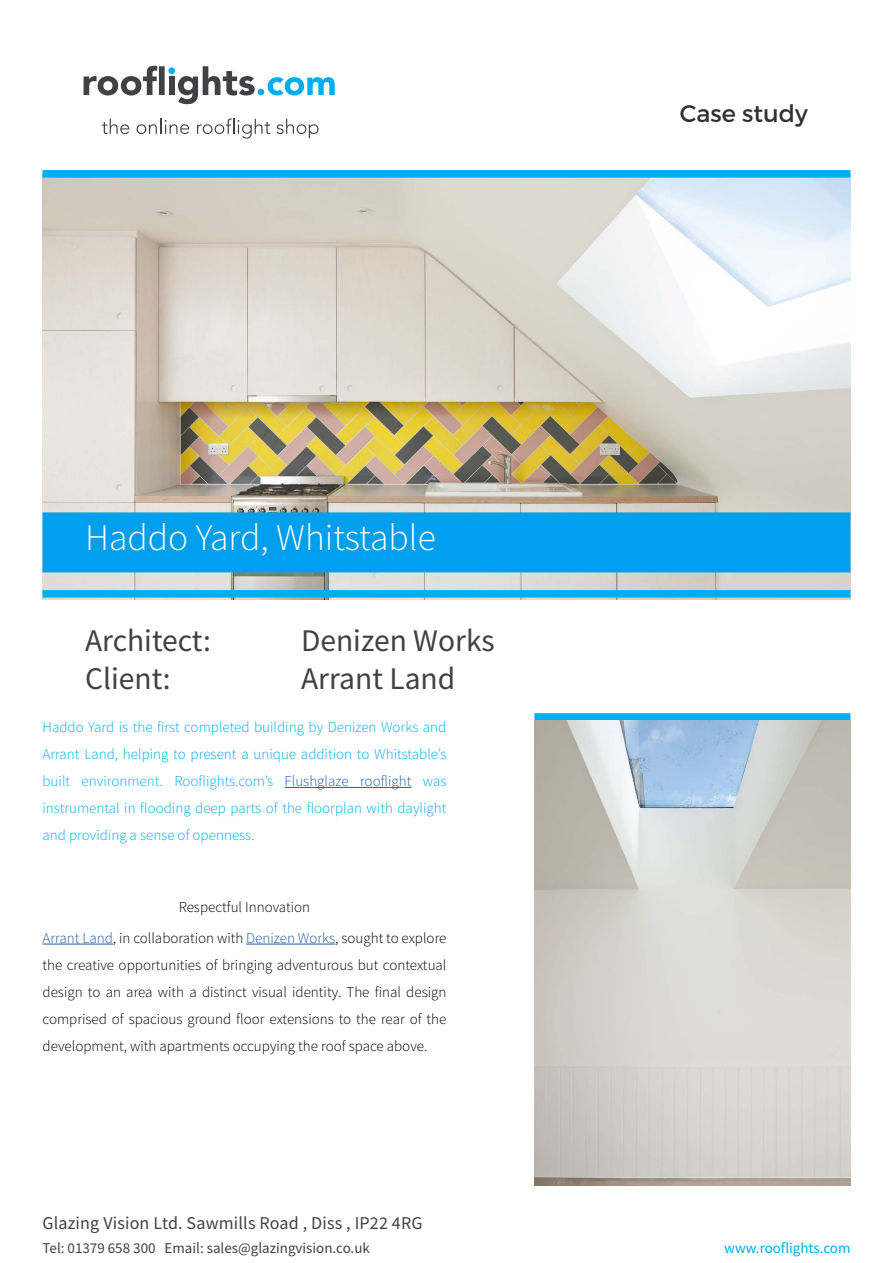
<style>
.page{position:relative;width:893px;height:1263px;background:#fff}
.page>*{position:absolute;margin:0;border:0;box-sizing:border-box;transform-origin:0 0}
.t1{font:300 37.5px "Source Sans Pro";color:#fff}
.t2{font:31.5px "Source Sans Pro";color:#414042}
.t3{font:24px "Montserrat";color:#323132}
.t4{font:18px "Source Sans Pro";letter-spacing:.01em;color:#414042}
.t5{font:300 15px/27px "Source Sans Pro";color:#000;text-align:justify}
.t6{font:300 15px/27px "Source Sans Pro";color:#00aeef;text-align:justify}
.t7{font:15px "Source Sans Pro";color:#414042}
.t8{font:15px "Source Sans Pro";color:#00aeef}
.s1{color:#215e9e}
</style>
<div class="page">
<hr style="left:285px;top:787px;width:127px;height:1px;background:#215e9e">
<img style="left:43px;top:178px;width:807px;height:422px">
<div style="left:43px;top:590px;width:807px;height:8px;background:#00aeef"></div>
<div style="left:43px;top:512px;width:807px;height:60px;background:#009fee"></div>
<svg style="left:84px;top:66px;width:81px;height:29px"></svg>
<div style="left:169px;top:77px;width:6px;height:18px;background:#414042"></div>
<svg style="left:178px;top:66px;width:157px;height:38px"></svg>
<div style="left:168px;top:67px;width:7px;height:7px;background:#00aeef;border-radius:50%"></div>
<svg style="left:102px;top:119px;width:27px;height:15px"></svg>
<svg style="left:137px;top:119px;width:52px;height:15px"></svg>
<svg style="left:197px;top:118px;width:73px;height:21px"></svg>
<svg style="left:277px;top:119px;width:42px;height:19px"></svg>
<div style="left:43px;top:170px;width:807px;height:8px;background:#00aeef"></div>
<div style="left:534px;top:713px;width:316px;height:8px;background:#00aeef"></div>
<img style="left:534px;top:721px;width:316px;height:464px">
<hr style="left:43px;top:944px;width:70px;height:1px;background:#215e9e">
<hr style="left:246px;top:944px;width:89px;height:1px;background:#215e9e">
<h1 class="t1" style="left:85px;top:515px;width:352px">Haddo Yard, Whitstable</h1>
<h2 class="t2" style="left:85px;top:620px;width:127px">Architect:</h2>
<h2 class="t2" style="left:301px;top:620px;width:195px">Denizen Works</h2>
<h2 class="t2" style="left:85px;top:658px;width:87px">Client:</h2>
<h2 class="t2" style="left:301px;top:658px;width:156px">Arrant Land</h2>
<p class="t6" style="left:43px;top:713px;width:405px">Haddo Yard is the first completed building by Denizen Works and Arrant Land, helping to present a unique addition to Whitstable’s built environment. Rooflights.com’s <span class="s1">Flushglaze rooflight</span> was instrumental in flooding deep parts of the floorplan with daylight and providing a sense of openness.</p>
<p class="t5" style="left:179px;top:893px;width:133px">Respectful Innovation</p>
<p class="t5" style="left:43px;top:924px;width:405px"><span class="s1">Arrant Land</span>, in collaboration with <span class="s1">Denizen Works</span>, sought to explore the creative opportunities of bringing adventurous but contextual design to an area with a distinct visual identity. The final design comprised of spacious ground floor extensions to the rear of the development, with apartments occupying the roof space above.</p>
<h3 class="t3" style="left:680px;top:99px;width:130px">Case study</h3>
<p class="t4" style="left:43px;top:1211px;width:382px">Glazing Vision Ltd. Sawmills Road , Diss , IP22 4RG</p>
<p class="t7" style="left:43px;top:1238px;width:329px">Tel: 01379 658 300 Email: sales@glazingvision.co.uk</p>
<p class="t8" style="left:724px;top:1238px;width:128px">www.rooflights.com</p>
</div>
